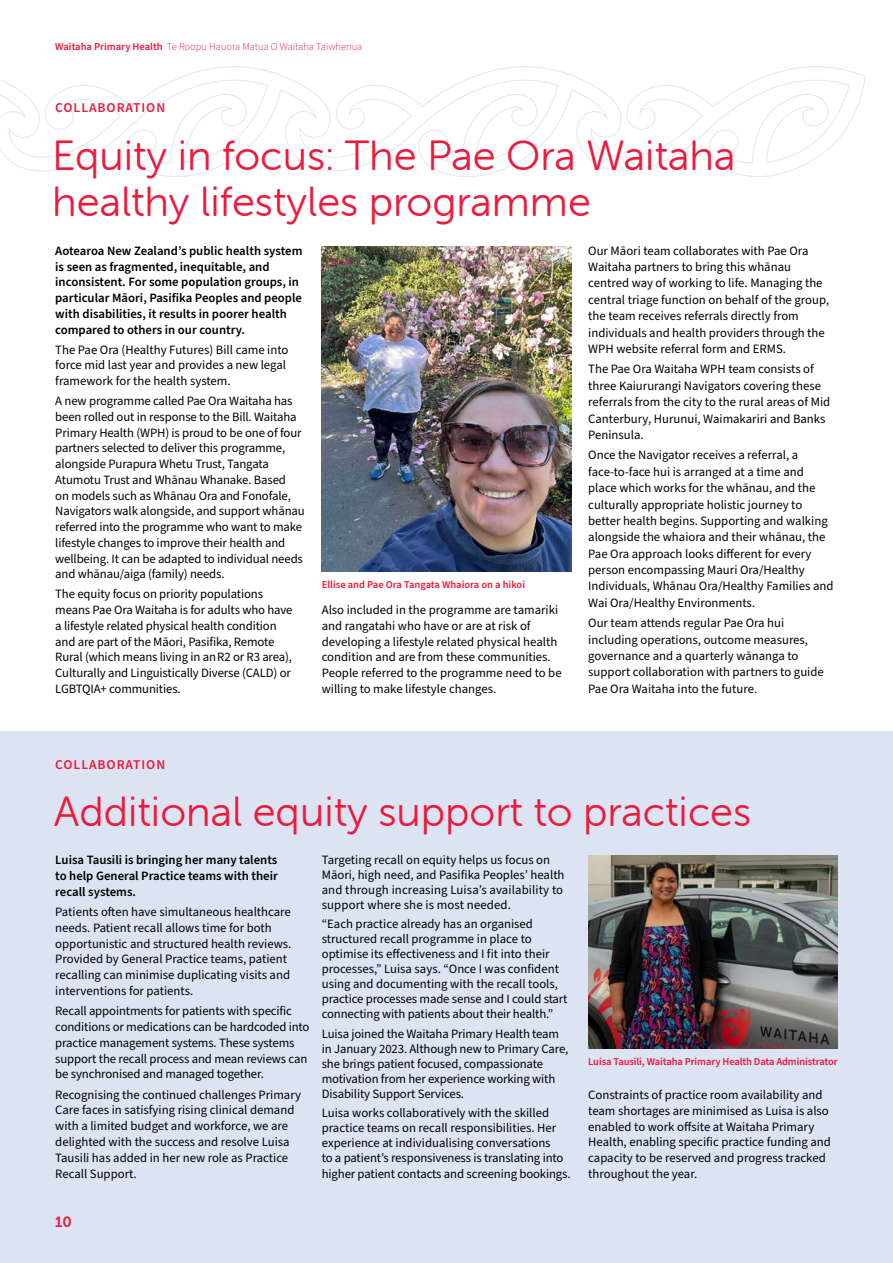
<style>
.page{position:relative;width:893px;height:1263px;background:#fff}
.page>*{position:absolute;margin:0;border:0;box-sizing:border-box;transform-origin:0 0}
.t1{font:42px/46.5px "Museo Sans Rounded 300";color:#ed1a3b}
.t2{font:15px "Museo Sans Rounded 700";color:#ed1a3b}
.t3{font:600 13.5px "Source Sans Pro";letter-spacing:.07em;color:#ed1a3b}
.t4{font:12.75px/15.8px "Source Sans Pro";color:#000}
.t5{font:600 12.75px/15.8px "Source Sans Pro";color:#000;text-align:justify}
.t6{font:600 10.5px "Source Sans Pro";letter-spacing:-.01em;color:#ed1a3b}
.t7{font:300 10.5px "Source Sans Pro";color:#ed1a3b}
.s1{font-weight:600}
</style>
<div class="page">
<svg style="left:0;top:66px;width:866px;height:111px"></svg>
<div style="left:0;top:731px;width:893px;height:532px;background:#dce4f4"></div>
<img style="left:588px;top:855px;width:250px;height:193px">
<img style="left:322px;top:246px;width:249px;height:325px">
<p class="t7" style="left:55px;top:40px;width:309px"><span class="s1">Waitaha Primary Health</span> Te Roopu Hauora Matua O Waitaha Taiwhenua</p>
<p class="t3" style="left:55px;top:98px;width:111px">COLLABORATION</p>
<h1 class="t1" style="left:52px;top:132px;width:685px">Equity in focus: The Pae Ora Waitaha healthy lifestyles programme</h1>
<p class="t5" style="left:55px;top:243px;width:249px;text-align:left">Aotearoa New Zealand’s public health system is seen as fragmented, inequitable, and inconsistent. For some population groups, in particular Māori, Pasifika Peoples and people with disabilities, it results in poorer health compared to others in our country.</p>
<p class="t4" style="left:55px;top:342px;width:235px">The Pae Ora (Healthy Futures) Bill came into force mid last year and provides a new legal framework for the health system.</p>
<p class="t4" style="left:55px;top:393px;width:251px">A new programme called Pae Ora Waitaha has been rolled out in response to the Bill. Waitaha Primary Health (WPH) is proud to be one of four partners selected to deliver this programme, alongside Purapura Whetu Trust, Tangata Atumotu Trust and Whānau Whanake. Based<br>on models such as Whānau Ora and Fonofale, Navigators walk alongside, and support whānau referred into the programme who want to make lifestyle changes to improve their health and wellbeing. It can be adapted to individual needs and whānau/aiga (family) needs.</p>
<p class="t4" style="left:55px;top:587px;width:239px">The equity focus on priority populations means Pae Ora Waitaha is for adults who have a lifestyle related physical health condition and are part of the Māori, Pasifika, Remote Rural (which means living in an R2 or R3 area), Culturally and Linguistically Diverse (CALD) or LGBTQIA+ communities.</p>
<p class="t4" style="left:588px;top:243px;width:242px;line-height:16.4px">Our Māori team collaborates with Pae Ora Waitaha partners to bring this whānau centred way of working to life. Managing the central triage function on behalf of the group, the team receives referrals directly from individuals and health providers through the WPH website referral form and ERMS.</p>
<p class="t4" style="left:588px;top:361px;width:244px;line-height:16.4px">The Pae Ora Waitaha WPH team consists of three Kaiururangi Navigators covering these referrals from the city to the rural areas of Mid Canterbury, Hurunui, Waimakariri and Banks Peninsula.</p>
<p class="t4" style="left:588px;top:447px;width:247px;line-height:16.4px">Once the Navigator receives a referral, a face-to-face hui is arranged at a time and place which works for the whānau, and the culturally appropriate holistic journey to better health begins. Supporting and walking alongside the whaiora and their whānau, the Pae Ora approach looks different for every person encompassing Mauri Ora/Healthy Individuals, Whānau Ora/Healthy Families and Wai Ora/Healthy Environments.</p>
<p class="t4" style="left:588px;top:615px;width:237px;line-height:16.4px">Our team attends regular Pae Ora hui including operations, outcome measures, governance and a quarterly wānanga to support collaboration with partners to guide Pae Ora Waitaha into the future.</p>
<p class="t6" style="left:322px;top:578px;width:205px">Ellise and Pae Ora Tangata Whaiora on a hikoi</p>
<p class="t4" style="left:322px;top:602px;width:241px">Also included in the programme are tamariki and rangatahi who have or are at risk of developing a lifestyle related physical health condition and are from these communities.<br>People referred to the programme need to be willing to make lifestyle changes.</p>
<p class="t3" style="left:55px;top:756px;width:111px">COLLABORATION</p>
<h1 class="t1" style="left:54px;top:788px;width:699px">Additional equity support to practices</h1>
<p class="t5" style="left:55px;top:852px;width:224px">Luisa Tausili is bringing her many talents to help General Practice teams with their recall systems.</p>
<p class="t4" style="left:55px;top:904px;width:238px">Patients often have simultaneous healthcare needs. Patient recall allows time for both opportunistic and structured health reviews.<br>Provided by General Practice teams, patient recalling can minimise duplicating visits and interventions for patients.</p>
<p class="t4" style="left:55px;top:1003px;width:256px">Recall appointments for patients with specific conditions or medications can be hardcoded into practice management systems. These systems support the recall process and mean reviews can be synchronised and managed together.</p>
<p class="t4" style="left:55px;top:1087px;width:247px">Recognising the continued challenges Primary Care faces in satisfying rising clinical demand with a limited budget and workforce, we are delighted with the success and resolve Luisa Tausili has added in her new role as Practice Recall Support.</p>
<p class="t4" style="left:322px;top:853px;width:244px;line-height:15px">Targeting recall on equity helps us focus on Māori, high need, and Pasifika Peoples’ health and through increasing Luisa’s availability to support where she is most needed.</p>
<p class="t4" style="left:322px;top:917px;width:247px;line-height:15px">“Each practice already has an organised structured recall programme in place to optimise its effectiveness and I fit into their processes,” Luisa says. “Once I was confident using and documenting with the recall tools, practice processes made sense and I could start connecting with patients about their health.”</p>
<p class="t4" style="left:322px;top:1026px;width:248px;line-height:15px">Luisa joined the Waitaha Primary Health team in January 2023. Although new to Primary Care, she brings patient focused, compassionate motivation from her experience working with Disability Support Services.</p>
<p class="t4" style="left:322px;top:1105px;width:250px;line-height:15.1px">Luisa works collaboratively with the skilled practice teams on recall responsibilities. Her experience at individualising conversations<br>to a patient’s responsiveness is translating into higher patient contacts and screening bookings.</p>
<p class="t6" style="left:588px;top:1054px;width:251px">Luisa Tausili, Waitaha Primary Health Data Administrator</p>
<p class="t4" style="left:588px;top:1087px;width:244px">Constraints of practice room availability and team shortages are minimised as Luisa is also enabled to work offsite at Waitaha Primary Health, enabling specific practice funding and capacity to be reserved and progress tracked throughout the year.</p>
<p class="t2" style="left:55px;top:1214px;width:18px">10</p>
</div>
